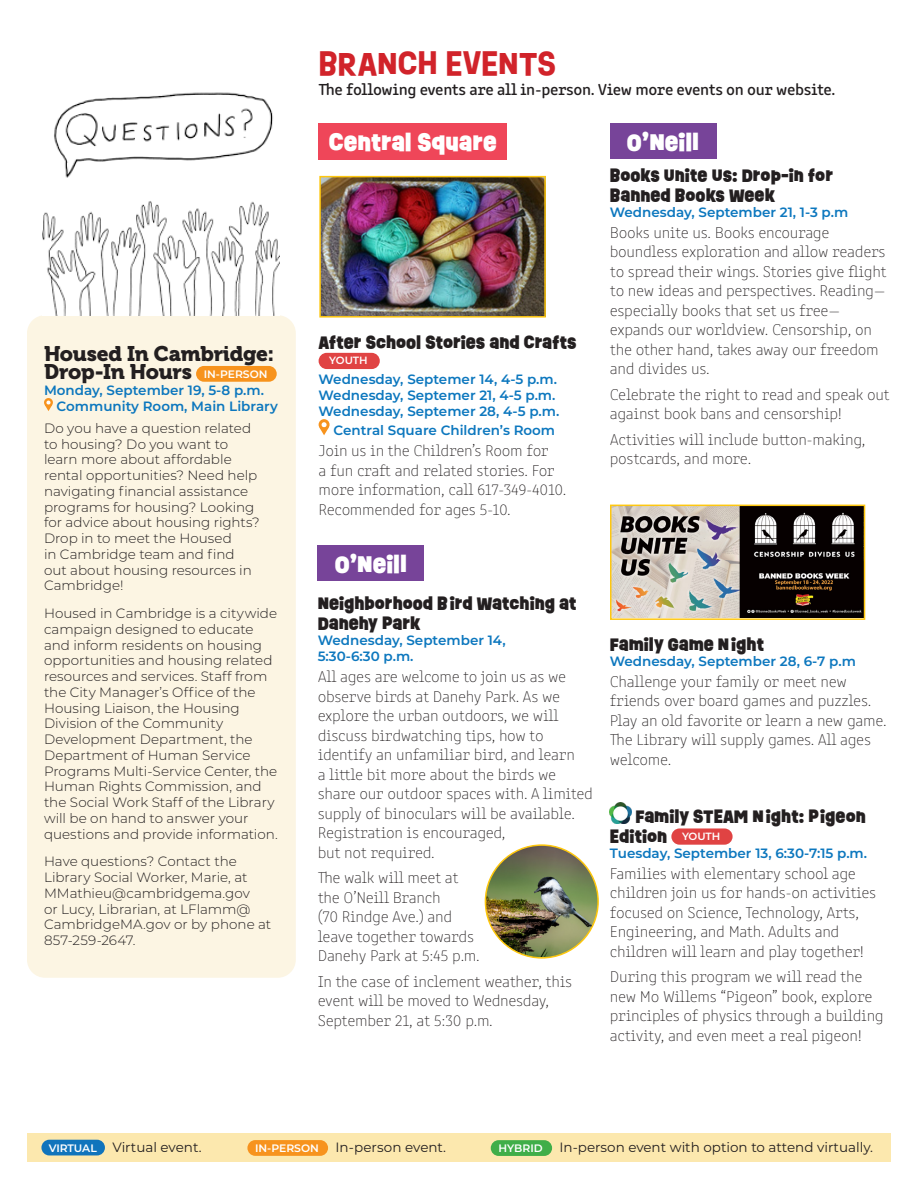
<style>
.page{position:relative;width:918px;height:1188px;background:#fff}
.page>*{position:absolute;margin:0;border:0;box-sizing:border-box;transform-origin:0 0}
.Header_Montserrat{font:700 30px "Ruddy";color:#d1232a}
.Youth_Title{font:900 22.5px "Ruddy";color:#fff}
.Event_Title_Extrabol{font:21px/18px "Museo 900";letter-spacing:-.015em;color:#231f20}
.Youth_Body{font:100 16.5px/19.5px "Clone Rounded";letter-spacing:-.02em;color:#231f20}
.Youth_Title-2{font:900 16.5px/19.8px "Ruddy";color:#231f20}
.Youth_Body-2{font:16.5px "Clone Rounded Me";letter-spacing:-.02em;color:#231f20}
.Body_Light_10{font:300 13.5px/15.8px "Montserrat";color:#231f20}
.Youth_Date_and_Time{font:600 13.5px "Montserrat";color:#0c77be}
.Body_Light_10_No_Jus{font:13.5px "Montserrat";color:#231f20}
.Event_Time_Semibold{font:600 13.5px "Montserrat";color:#0c77be}
.t1{font:600 10.8px "Montserrat";color:#fff}
.t2{font:600 10.5px "Montserrat";letter-spacing:-.005em;color:#fff}
.s1{font-weight:600;font-size:10.8px;color:#fff}
</style>
<div class="page">
<div style="left:27px;top:315px;width:269px;height:663px;background:#fcf5e3;border-radius:18px"></div>
<img style="left:42px;top:92px;width:238px;height:223px">
<div style="left:318px;top:545px;width:106px;height:36px;background:#749"></div>
<div style="left:319px;top:353px;width:61px;height:16px;background:#e04343;border-radius:8px"></div>
<div style="left:319px;top:419px;width:11px;height:11px;background:#f7931d;border-radius:50%"></div>
<svg style="left:319px;top:422px;width:10px;height:13px"></svg>
<div style="left:319px;top:123px;width:188px;height:37px;background:#ef4659"></div>
<img style="left:610px;top:803px;width:21px;height:20px">
<div style="left:671px;top:828px;width:62px;height:17px;background:#e04343;border-radius:8px"></div>
<div style="left:610px;top:123px;width:106px;height:36px;background:#749"></div>
<div style="left:196px;top:366px;width:81px;height:16px;background:#f7931d;border-radius:8px"></div>
<svg style="left:44px;top:398px;width:9px;height:9px"></svg>
<svg style="left:45px;top:401px;width:7px;height:10px"></svg>
<div style="left:27px;top:1133px;width:864px;height:28px;background:#fce8ae"></div>
<div style="left:41px;top:1140px;width:64px;height:15px;background:#1074bc;border-radius:8px"></div>
<div style="left:247px;top:1140px;width:81px;height:16px;background:#f7931d;border-radius:8px"></div>
<div style="left:491px;top:1140px;width:61px;height:16px;background:#40ae49;border-radius:8px"></div>
<img style="left:613px;top:508px;width:249px;height:109px">
<div style="left:610px;top:505px;width:255px;height:115px;border:2px solid #fec710"></div>
<img style="left:322px;top:179px;width:221px;height:136px">
<div style="left:319px;top:176px;width:227px;height:142px;border:2px solid #fec710"></div>
<img style="left:485px;top:845px;width:113px;height:111px">
<div style="left:485px;top:844px;width:114px;height:115px;border:2px solid #fec70c;border-radius:50%"></div>
<p class="Header_Montserrat" style="left:318px;top:42px;width:239px">BRANCH EVENTS</p>
<p class="Youth_Body-2" style="left:318px;top:77px;width:519px">The following events are all in-person. View more events on our website.</p>
<p class="Event_Title_Extrabol" style="left:44px;top:345px;width:232px">Housed In Cambridge:<br>Drop-In Hours</p>
<p class="t1" style="left:204px;top:366px;width:65px">IN-PERSON</p>
<p class="Event_Time_Semibold" style="left:44px;top:381px;width:221px">Monday, September 19, 5-8 p.m.</p>
<p class="Event_Time_Semibold" style="left:57px;top:397px;width:223px">Community Room, Main Library</p>
<p class="Body_Light_10" style="left:44px;top:420px;width:217px">Do you have a question related to housing? Do you want to learn more about affordable rental opportunities? Need help navigating financial assistance programs for housing? Looking for advice about housing rights?<br>Drop in to meet the Housed<br>in Cambridge team and find out about housing resources in<br>Cambridge!</p>
<p class="Body_Light_10" style="left:44px;top:605px;width:235px">Housed in Cambridge is a citywide campaign designed to educate and inform residents on housing opportunities and housing related resources and services. Staff from the City Manager’s Office of the<br>Housing Liaison, the Housing<br>Division of the Community<br>Development Department, the<br>Department of Human Service<br>Programs Multi-Service Center, the<br>Human Rights Commission, and the Social Work Staff of the Library will be on hand to answer your questions and provide information.</p>
<p class="Body_Light_10" style="left:44px;top:853px;width:229px">Have questions? Contact the<br>Library Social Worker, Marie, at<br>MMathieu@cambridgema.gov<br>or Lucy, Librarian, at LFlamm@<br>CambridgeMA.gov or by phone at<br>857-259-2647.</p>
<p class="Youth_Title" style="left:329px;top:126px;width:169px">CENTRAL SQUARE</p>
<p class="Youth_Title-2" style="left:319px;top:332px;width:260px">AFTER SCHOOL STORIES AND CRAFTS</p>
<p class="t2" style="left:329px;top:353px;width:40px">YOUTH</p>
<p class="Youth_Date_and_Time" style="left:319px;top:369px;width:240px">Wednesday, Septemer 14, 4-5 p.m.</p>
<p class="Youth_Date_and_Time" style="left:319px;top:386px;width:238px">Wednesday, Septemer 21, 4-5 p.m.</p>
<p class="Youth_Date_and_Time" style="left:319px;top:402px;width:242px">Wednesday, Septemer 28, 4-5 p.m.</p>
<p class="Youth_Date_and_Time" style="left:334px;top:421px;width:223px">Central Square Children’s Room</p>
<p class="Youth_Body" style="left:319px;top:440px;width:249px">Join us in the Children’s Room for<br>a fun craft and related stories. For more information, call 617-349-4010.<br>Recommended for ages 5-10.</p>
<p class="Youth_Title" style="left:335px;top:547px;width:74px">O’NEILL</p>
<p class="Youth_Title-2" style="left:318px;top:594px;width:260px">NEIGHBORHOOD BIRD WATCHING AT<br>DANEHY PARK</p>
<p class="Youth_Date_and_Time" style="left:318px;top:631px;width:189px">Wednesday, September 14,</p>
<p class="Youth_Date_and_Time" style="left:318px;top:647px;width:97px">5:30-6:30 p.m.</p>
<p class="Youth_Body" style="left:318px;top:666px;width:277px">All ages are welcome to join us as we observe birds at Danehy Park. As we explore the urban outdoors, we will discuss birdwatching tips, how to identify an unfamiliar bird, and learn<br>a little bit more about the birds we share our outdoor spaces with. A limited supply of binoculars will be available.<br>Registration is encouraged,<br>but not required.</p>
<p class="Youth_Body" style="left:318px;top:867px;width:163px">The walk will meet at the O’Neill Branch<br>(70 Rindge Ave.) and leave together towards<br>Danehy Park at 5:45 p.m.</p>
<p class="Youth_Body" style="left:318px;top:971px;width:256px">In the case of inclement weather, this event will be moved to Wednesday,<br>September 21, at 5:30 p.m.</p>
<p class="Youth_Title" style="left:627px;top:125px;width:74px">O’NEILL</p>
<p class="Youth_Title-2" style="left:610px;top:165px;width:225px">BOOKS UNITE US: DROP-IN FOR<br>BANNED BOOKS WEEK</p>
<p class="Youth_Date_and_Time" style="left:610px;top:202px;width:240px">Wednesday, September 21, 1-3 p.m</p>
<p class="Youth_Body" style="left:610px;top:222px;width:278px">Books unite us. Books encourage boundless exploration and allow readers to spread their wings. Stories give flight to new ideas and perspectives. Reading— especially books that set us free— expands our worldview. Censorship, on the other hand, takes away our freedom and divides us.</p>
<p class="Youth_Body" style="left:610px;top:384px;width:281px">Celebrate the right to read and speak out against book bans and censorship!</p>
<p class="Youth_Body" style="left:610px;top:429px;width:257px">Activities will include button-making, postcards, and more.</p>
<p class="Youth_Title-2" style="left:610px;top:634px;width:156px">FAMILY GAME NIGHT</p>
<p class="Youth_Date_and_Time" style="left:610px;top:651px;width:248px">Wednesday, September 28, 6-7 p.m</p>
<p class="Youth_Body" style="left:610px;top:671px;width:278px">Challenge your family or meet new friends over board games and puzzles.<br>Play an old favorite or learn a new game.<br>The Library will supply games. All ages welcome.</p>
<p class="Youth_Title-2" style="left:610px;top:806px;width:257px;text-indent:25px">FAMILY STEAM NIGHT: PIGEON<br>EDITION</p>
<p class="t2" style="left:682px;top:829px;width:40px">YOUTH</p>
<p class="Youth_Date_and_Time" style="left:610px;top:844px;width:259px">Tuesday, September 13, 6:30-7:15 p.m.</p>
<p class="Youth_Body" style="left:610px;top:863px;width:268px">Families with elementary school age children join us for hands-on activities focused on Science, Technology, Arts, Engineering, and Math. Adults and children will learn and play together!</p>
<p class="Youth_Body" style="left:610px;top:966px;width:275px">During this program we will read the new Mo Willems “Pigeon” book, explore principles of physics through a building activity, and even meet a real pigeon!</p>
<p class="t1" style="left:49px;top:1140px;width:50px">VIRTUAL</p>
<p class="Body_Light_10_No_Jus" style="left:112px;top:1138px;width:91px">Virtual event.</p>
<p class="Body_Light_10_No_Jus" style="left:255px;top:1138px;width:193px"><span class="s1">IN-PERSON</span> In-person event.</p>
<p class="t1" style="left:498px;top:1140px;width:46px">HYBRID</p>
<p class="Body_Light_10_No_Jus" style="left:560px;top:1138px;width:315px">In-person event with option to attend virtually.</p>
</div>
